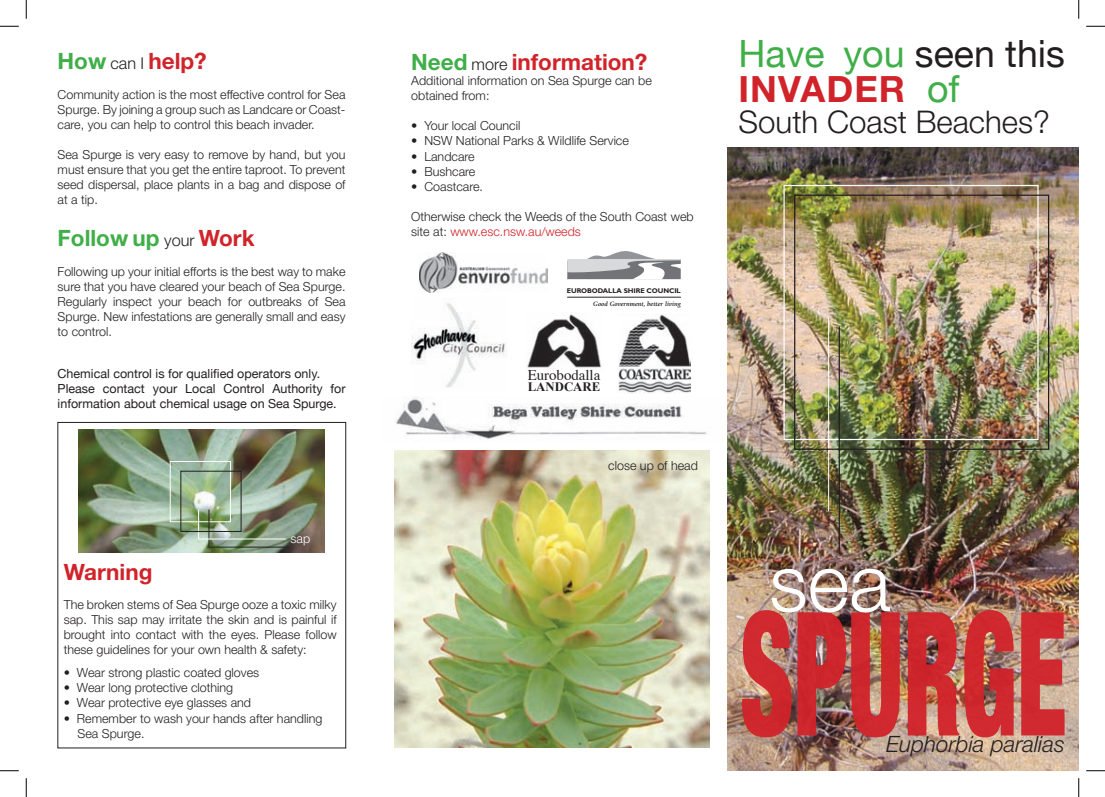
<style>
.page{position:relative;width:1105px;height:797px;background:#fff}
.page>*{position:absolute;margin:0;border:0;box-sizing:border-box;transform-origin:0 0}
.t1{font:300 80px "Helvetica Neue";color:#fff}
.t2{font:37.5px "Helvetica Neue";color:#231f20}
.t3{font:700 36.25px "Helvetica Neue";letter-spacing:.03em;color:#d1232a}
.t4{font:300 31.25px "Helvetica Neue";color:#231f20}
.t5{font:700 22.5px "Helvetica Neue";color:#d1232a}
.t6{font:italic 300 22.5px "Helvetica Neue";color:#231f20}
.t7{font:700 22.5px "Helvetica Neue";color:#40ae49}
.t8{font:14.88px "Times";color:#231f20}
.t9{font:700 12.88px "Times New Roman";color:#231f20}
.t10{font:300 12.5px/15px "Helvetica Neue";color:#231f20;text-align:justify}
.t11{font:12.5px/15px "Helvetica Neue";color:#231f20}
.t12{font:300 12.5px "Helvetica Neue";color:#fff}
.t13{font:700 6.88px "Gill Sans";letter-spacing:-.01em;color:#231f20}
.t14{font:italic 700 6.62px "Giovanni";letter-spacing:.005em;color:#231f20}
.s1{color:#40ae49}
.s2{font-weight:300;font-size:16.25px;color:#231f20}
.s3{color:#d1232a}
.s4{font-weight:400;font-size:37.5px;color:#40ae49}
</style>
<div class="page">
<img style="left:411px;top:303px;width:95px;height:85px">
<img style="left:396px;top:396px;width:332px;height:46px">
<img style="left:728px;top:148px;width:351px;height:622px">
<img style="left:742px;top:610px;width:322px;height:127px">
<div style="left:58px;top:422px;width:288px;height:326px;border:1px solid #231f20"></div>
<div style="left:783px;top:185px;width:255px;height:255px;border:1px solid #fff"></div>
<hr style="left:828px;top:317px;width:1px;height:194px;background:#fff">
<img style="left:79px;top:430px;width:246px;height:123px">
<div style="left:170px;top:461px;width:61px;height:61px;border:1px solid #fff"></div>
<svg style="left:198px;top:509px;width:1px;height:29px"></svg>
<div style="left:794px;top:195px;width:255px;height:255px;border:1px solid #231f20"></div>
<hr style="left:839px;top:326px;width:1px;height:227px;background:#231f20">
<div style="left:181px;top:471px;width:60px;height:61px;border:1px solid #231f20"></div>
<hr style="left:209px;top:509px;width:1px;height:37px;background:#231f20">
<hr style="left:198px;top:538px;width:88px;height:1px;background:#fff">
<hr style="left:208px;top:547px;width:82px;height:1px;background:#231f20">
<svg style="left:567px;top:251px;width:114px;height:28px"></svg>
<hr style="left:567px;top:297px;width:114px;height:1px;background:#727376">
<img style="left:419px;top:252px;width:129px;height:40px">
<img style="left:395px;top:450px;width:314px;height:297px">
<img style="left:619px;top:315px;width:71px;height:78px">
<img style="left:527px;top:314px;width:75px;height:55px">
<svg style="left:0;top:25px;width:19px;height:2px"></svg>
<svg style="left:1086px;top:25px;width:19px;height:2px"></svg>
<svg style="left:0;top:770px;width:19px;height:1px"></svg>
<svg style="left:1086px;top:770px;width:19px;height:1px"></svg>
<svg style="left:25px;top:0;width:2px;height:19px"></svg>
<svg style="left:25px;top:778px;width:2px;height:19px"></svg>
<svg style="left:1078px;top:0;width:1px;height:19px"></svg>
<svg style="left:1078px;top:778px;width:1px;height:19px"></svg>
<h3 class="t5" style="left:58px;top:47px;width:151px"><span class="s1">How</span> <span class="s2">can I</span> help?</h3>
<p class="t10" style="left:58px;top:87px;width:289px">Community action is the most effective control for Sea Spurge. By joining a group such as Landcare or Coast&shy;care, you can help to control this beach invader.</p>
<p class="t10" style="left:58px;top:147px;width:289px">Sea Spurge is very easy to remove by hand, but you must ensure that you get the entire taproot. To prevent seed dispersal, place plants in a bag and dispose of at a tip.</p>
<h3 class="t7" style="left:58px;top:224px;width:198px">Follow up <span class="s2">your</span> <span class="s3">Work</span></h3>
<p class="t10" style="left:58px;top:264px;width:289px">Following up your initial efforts is the best way to make sure that you have cleared your beach of Sea Spurge.<br>Regularly inspect your beach for outbreaks of Sea Spurge. New infestations are generally small and easy to control.</p>
<p class="t11" style="left:58px;top:366px;width:289px">Chemical control is for qualified operators only.<br>Please contact your Local Control Authority for information about chemical usage on Sea Spurge.</p>
<p class="t12" style="left:290px;top:531px;width:21px">sap</p>
<h3 class="t5" style="left:64px;top:558px;width:90px">Warning</h3>
<p class="t10" style="left:64px;top:596px;width:274px">The broken stems of Sea Spurge ooze a toxic milky sap. This sap may irritate the skin and is painful if brought into contact with the eyes. Please follow these guidelines for your own health &amp; safety:</p>
<p class="t10" style="left:64px;top:665px;width:197px">• Wear strong plastic coated gloves</p>
<p class="t10" style="left:64px;top:680px;width:171px">• Wear long protective clothing</p>
<p class="t10" style="left:64px;top:695px;width:189px">• Wear protective eye glasses and</p>
<p class="t10" style="left:78px;top:710px;width:246px;text-indent:-14px">• Remember to wash your hands after handling<br>Sea Spurge.</p>
<h3 class="t5" style="left:411px;top:48px;width:238px"><span class="s1">Need</span> <span class="s2">more</span> information?</h3>
<p class="t10" style="left:411px;top:73px;width:242px">Additional information on Sea Spurge can be obtained from:</p>
<p class="t10" style="left:411px;top:118px;width:111px">• Your local Council</p>
<p class="t10" style="left:411px;top:133px;width:219px">• NSW National Parks &amp; Wildlife Service</p>
<p class="t10" style="left:411px;top:148px;width:65px">• Landcare</p>
<p class="t10" style="left:411px;top:163px;width:66px">• Bushcare</p>
<p class="t10" style="left:411px;top:178px;width:73px">• Coastcare.</p>
<p class="t10" style="left:411px;top:208px;width:284px">Otherwise check the Weeds of the South Coast web site at: <span class="s3">www.esc.nsw.au/weeds</span></p>
<p class="t13" style="left:567px;top:286px;width:116px">EUROBODALLA SHIRE COUNCIL</p>
<p class="t14" style="left:593px;top:300px;width:89px">Good Government, better living</p>
<p class="t8" style="left:528px;top:366px;width:74px">Eurobodalla</p>
<p class="t9" style="left:528px;top:380px;width:74px">LANDCARE</p>
<p class="t10" style="left:608px;top:457px;width:91px">close up of head</p>
<h2 class="t2" style="left:738px;top:31px;width:328px"><span class="s1">Have you</span> seen this</h2>
<h3 class="t3" style="left:738px;top:66px;width:223px">INVADER <span class="s4">of</span></h3>
<h3 class="t4" style="left:738px;top:103px;width:313px">South Coast Beaches?</h3>
<h1 class="t1" style="left:769px;top:534px;width:123px">sea</h1>
<h3 class="t6" style="left:886px;top:730px;width:180px">Euphorbia paralias</h3>
</div>
